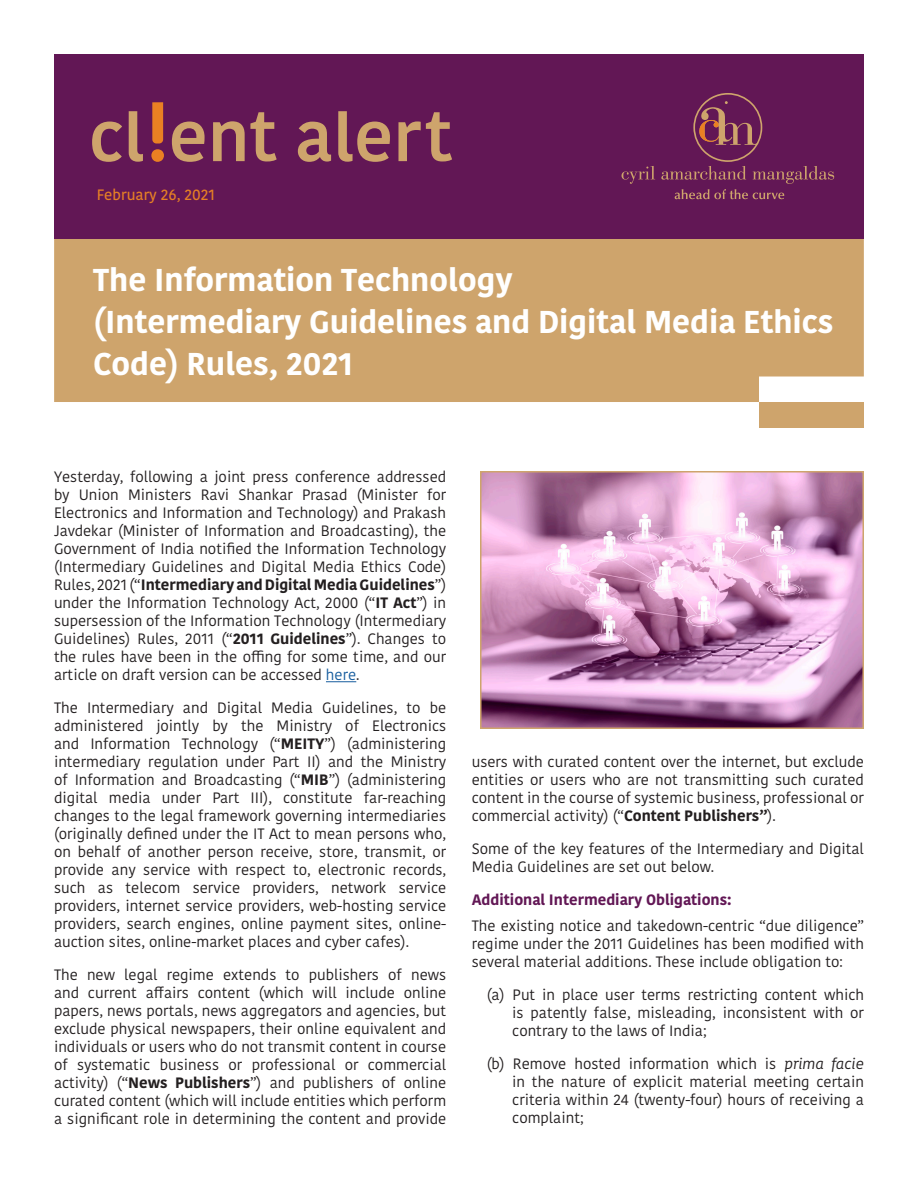
<style>
.page{position:relative;width:918px;height:1188px;background:#fff}
.page>*{position:absolute;margin:0;border:0;box-sizing:border-box;transform-origin:0 0}
.t1{font:700 31.5px/42px "Kohinoor";color:#fff}
.Bodycopy{font:15px/18px "Kohinoor";color:#231f20;text-align:justify}
.Bodycopy-2{font:700 15px "Kohinoor";color:#621755}
.Date{font:500 15px "Kohinoor";color:#e57f25}
.s1{font-weight:700}
.s2{color:#175d9e}
.s3{font-style:italic}
</style>
<div class="page">
<div style="left:54px;top:238px;width:810px;height:164px;background:#cea46c"></div>
<div style="left:759px;top:402px;width:105px;height:26px;background:#cea46c"></div>
<div style="left:54px;top:54px;width:810px;height:184px;background:#621755"></div>
<svg style="left:622px;top:93px;width:212px;height:106px"></svg>
<svg style="left:92px;top:122px;width:30px;height:40px"></svg>
<svg style="left:129px;top:111px;width:14px;height:51px"></svg>
<svg style="left:172px;top:122px;width:33px;height:40px"></svg>
<svg style="left:213px;top:112px;width:64px;height:49px"></svg>
<svg style="left:298px;top:122px;width:33px;height:40px"></svg>
<svg style="left:338px;top:111px;width:52px;height:51px"></svg>
<svg style="left:398px;top:112px;width:54px;height:49px"></svg>
<svg style="left:151px;top:102px;width:13px;height:60px"></svg>
<hr style="left:326px;top:681px;width:30px;height:1px;background:#175d9e">
<img style="left:483px;top:474px;width:378px;height:252px">
<div style="left:480px;top:471px;width:384px;height:258px;border:2px solid #cea46c"></div>
<p class="Date" style="left:97px;top:185px;width:120px">February 26, 2021</p>
<p class="t1" style="left:93px;top:260px;width:421px">The Information Technology</p>
<p class="t1" style="left:93px;top:302px;width:742px">(Intermediary Guidelines and Digital Media Ethics<br>Code) Rules, 2021</p>
<p class="Bodycopy" style="left:54px;top:468px;width:394px">Yesterday, following a joint press conference addressed by Union Ministers Ravi Shankar Prasad (Minister for Electronics and Information and Technology) and Prakash Javdekar (Minister of Information and Broadcasting), the Government of India notified the Information Technology (Intermediary Guidelines and Digital Media Ethics Code)<br>Rules, 2021 (“<span class="s1">Intermediary and Digital Media Guidelines</span>”) under the Information Technology Act, 2000 (“<span class="s1">IT Act</span>”) in supersession of the Information Technology (Intermediary Guidelines) Rules, 2011 (“<span class="s1">2011 Guidelines</span>”). Changes to the rules have been in the offing for some time, and our article on draft version can be accessed <span class="s2">here</span>.</p>
<p class="Bodycopy" style="left:54px;top:699px;width:394px">The Intermediary and Digital Media Guidelines, to be administered jointly by the Ministry of Electronics and Information Technology (“<span class="s1">MEITY</span>”) (administering intermediary regulation under Part II) and the Ministry of Information and Broadcasting (“<span class="s1">MIB</span>”) (administering digital media under Part III), constitute far-reaching changes to the legal framework governing intermediaries (originally defined under the IT Act to mean persons who, on behalf of another person receive, store, transmit, or provide any service with respect to, electronic records, such as telecom service providers, network service providers, internet service providers, web-hosting service providers, search engines, online payment sites, online&shy;auction sites, online-market places and cyber cafes).</p>
<p class="Bodycopy" style="left:54px;top:966px;width:394px">The new legal regime extends to publishers of news and current affairs content (which will include online papers, news portals, news aggregators and agencies, but exclude physical newspapers, their online equivalent and individuals or users who do not transmit content in course of systematic business or professional or commercial activity) (“<span class="s1">News Publishers</span>”) and publishers of online curated content (which will include entities which perform a significant role in determining the content and provide</p>
<p class="Bodycopy" style="left:472px;top:753px;width:394px">users with curated content over the internet, but exclude entities or users who are not transmitting such curated content in the course of systemic business, professional or commercial activity) (“<span class="s1">Content Publishers”</span>).</p>
<p class="Bodycopy" style="left:472px;top:840px;width:394px">Some of the key features of the Intermediary and Digital<br>Media Guidelines are set out below.</p>
<p class="Bodycopy-2" style="left:472px;top:890px;width:261px">Additional Intermediary Obligations:</p>
<p class="Bodycopy" style="left:472px;top:917px;width:394px">The existing notice and takedown-centric “due diligence” regime under the 2011 Guidelines has been modified with several material additions. These include obligation to:</p>
<p class="Bodycopy" style="left:512px;top:986px;width:353px;text-indent:-26px">(a) Put in place user terms restricting content which is patently false, misleading, inconsistent with or contrary to the laws of India;</p>
<p class="Bodycopy" style="left:512px;top:1055px;width:353px;text-indent:-26px">(b) Remove hosted information which is <span class="s3">prima facie </span>in the nature of explicit material meeting certain criteria within 24 (twenty-four) hours of receiving a complaint;</p>
</div>
